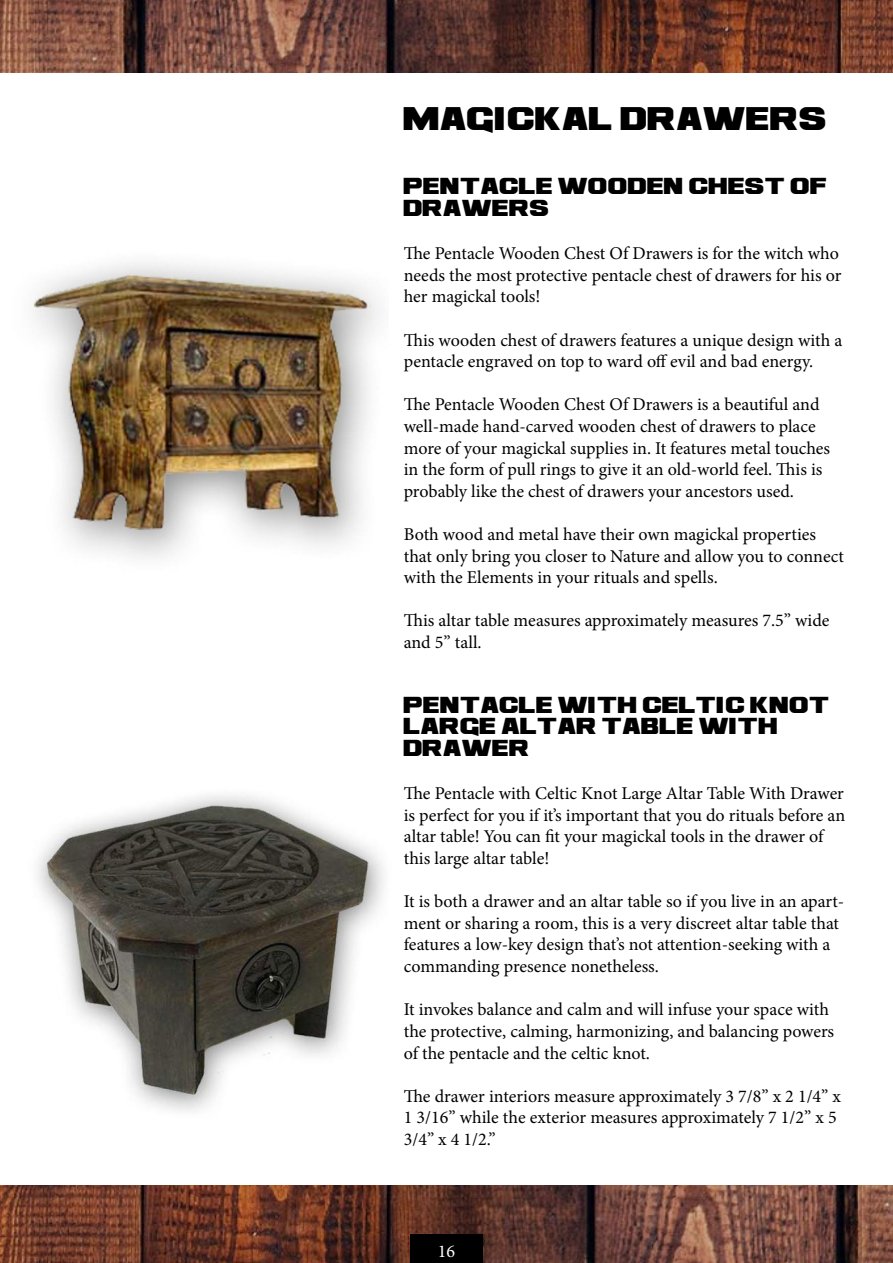
<style>
.page{position:relative;width:893px;height:1263px;background:#fff}
.page>*{position:absolute;margin:0;border:0;box-sizing:border-box;transform-origin:0 0}
.t1{font:25.5px "Ash";color:#000}
.t2{font:18px/21.6px "Minion Pro";letter-spacing:-.005em;color:#000}
.t3{font:18px/21.6px "Ash";color:#000}
.t4{font:18px "Minion Pro";color:#fff}
</style>
<div class="page">
<img style="left:0;top:0;width:893px;height:1263px">
<div style="left:0;top:73px;width:893px;height:1112px;background:#fff"></div>
<img style="left:37px;top:795px;width:347px;height:317px">
<img style="left:29px;top:262px;width:350px;height:297px">
<div style="left:410px;top:1235px;width:72px;height:28px;background:#000"></div>
<h1 class="t1" style="left:404px;top:104px;width:426px">MAGICKAL DRAWERS</h1>
<p class="t3" style="left:404px;top:176px;width:425px">PENTACLE WOODEN CHEST OF<br>DRAWERS</p>
<p class="t2" style="left:404px;top:243px;width:439px">The Pentacle Wooden Chest Of Drawers is for the witch who needs the most protective pentacle chest of drawers for his or her magickal tools!</p>
<p class="t2" style="left:404px;top:329px;width:440px">This wooden chest of drawers features a unique design with a pentacle engraved on top to ward off evil and bad energy.</p>
<p class="t2" style="left:404px;top:394px;width:428px">The Pentacle Wooden Chest Of Drawers is a beautiful and well-made hand-carved wooden chest of drawers to place more of your magickal supplies in. It features metal touches in the form of pull rings to give it an old-world feel. This is probably like the chest of drawers your ancestors used.</p>
<p class="t2" style="left:404px;top:524px;width:442px">Both wood and metal have their own magickal properties that only bring you closer to Nature and allow you to connect with the Elements in your rituals and spells.</p>
<p class="t2" style="left:404px;top:610px;width:427px">This altar table measures approximately measures 7.5” wide and 5” tall.</p>
<p class="t3" style="left:404px;top:694px;width:428px">PENTACLE WITH CELTIC KNOT<br>LARGE ALTAR TABLE WITH<br>DRAWER</p>
<p class="t2" style="left:404px;top:783px;width:443px">The Pentacle with Celtic Knot Large Altar Table With Drawer is perfect for you if it’s important that you do rituals before an altar table! You can fit your magickal tools in the drawer of this large altar table!</p>
<p class="t2" style="left:404px;top:891px;width:442px">It is both a drawer and an altar table so if you live in an apart&shy;ment or sharing a room, this is a very discreet altar table that features a low-key design that’s not attention-seeking with a commanding presence nonetheless.</p>
<p class="t2" style="left:404px;top:999px;width:432px">It invokes balance and calm and will infuse your space with the protective, calming, harmonizing, and balancing powers of the pentacle and the celtic knot.</p>
<p class="t2" style="left:404px;top:1085px;width:439px">The drawer interiors measure approximately 3 7/8” x 2 1/4” x<br>1 3/16” while the exterior measures approximately 7 1/2” x 5<br>3/4” x 4 1/2.”</p>
<p class="t4" style="left:438px;top:1239px;width:19px">16</p>
</div>
